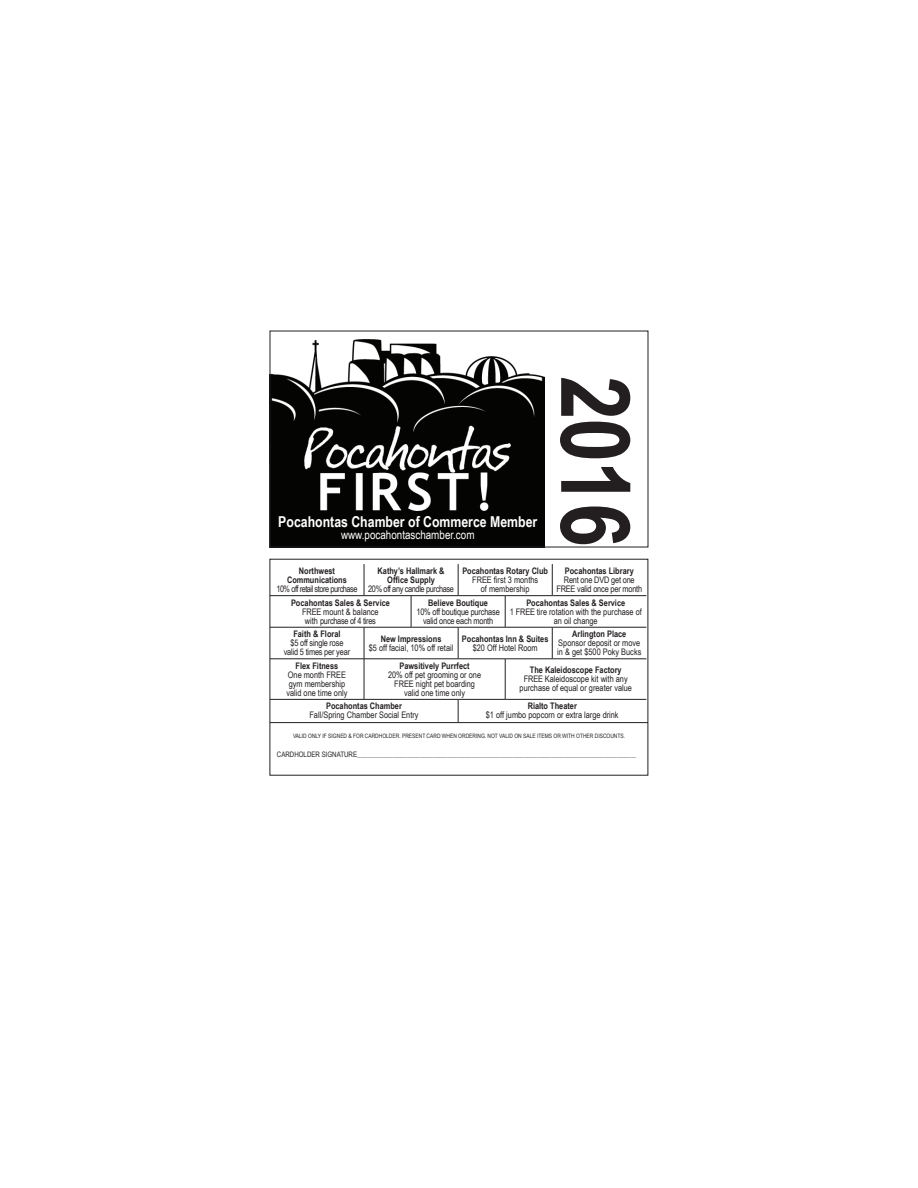
<style>
.page{position:relative;width:918px;height:1188px;background:#fff}
.page>*{position:absolute;margin:0;border:0;box-sizing:border-box;transform-origin:0 0}
.t1{font:700 96.15px "Arial Narrow";color:#231f20}
.t2{font:700 15px "Arial Narrow";color:#fff}
.t3{font:12px "Arial Narrow";color:#fff}
.t4{font:9px/9px "Arial Narrow";color:#231f20;text-align:center}
.t5{font:700 9px/9px "Arial Narrow";color:#231f20;text-align:center}
.t6{font:9px/9px "Arial Narrow";letter-spacing:-.02em;color:#231f20;text-align:center}
.t7{font:9px "Arial Narrow";letter-spacing:-.05em;color:#231f20}
.t8{font:9px "Arial Narrow";letter-spacing:-.04em;color:#231f20}
.t9{font:6px "Arial Narrow";color:#231f20}
.s1{font-size:7.5px}
</style>
<div class="page">
<hr style="left:270px;top:722px;width:378px;height:1px;background:#231f20">
<hr style="left:364px;top:564px;width:1px;height:31px;background:#231f20">
<hr style="left:458px;top:564px;width:1px;height:31px;background:#231f20">
<hr style="left:552px;top:564px;width:1px;height:31px;background:#231f20">
<hr style="left:270px;top:595px;width:94px;height:1px;background:#231f20">
<hr style="left:364px;top:595px;width:47px;height:1px;background:#231f20">
<hr style="left:411px;top:595px;width:47px;height:1px;background:#231f20">
<hr style="left:411px;top:596px;width:1px;height:31px;background:#231f20">
<hr style="left:458px;top:595px;width:47px;height:1px;background:#231f20">
<hr style="left:505px;top:595px;width:47px;height:1px;background:#231f20">
<hr style="left:505px;top:596px;width:1px;height:31px;background:#231f20">
<hr style="left:552px;top:595px;width:94px;height:1px;background:#231f20">
<hr style="left:270px;top:627px;width:94px;height:1px;background:#231f20">
<hr style="left:364px;top:627px;width:47px;height:1px;background:#231f20">
<hr style="left:364px;top:627px;width:1px;height:32px;background:#231f20">
<hr style="left:411px;top:627px;width:47px;height:1px;background:#231f20">
<hr style="left:458px;top:627px;width:47px;height:1px;background:#231f20">
<hr style="left:458px;top:627px;width:1px;height:32px;background:#231f20">
<hr style="left:505px;top:627px;width:47px;height:1px;background:#231f20">
<hr style="left:552px;top:627px;width:94px;height:1px;background:#231f20">
<hr style="left:552px;top:627px;width:1px;height:32px;background:#231f20">
<hr style="left:270px;top:659px;width:94px;height:1px;background:#231f20">
<hr style="left:364px;top:659px;width:47px;height:1px;background:#231f20">
<hr style="left:364px;top:659px;width:1px;height:40px;background:#231f20">
<hr style="left:411px;top:659px;width:47px;height:1px;background:#231f20">
<hr style="left:458px;top:659px;width:47px;height:1px;background:#231f20">
<hr style="left:505px;top:659px;width:47px;height:1px;background:#231f20">
<hr style="left:505px;top:659px;width:1px;height:40px;background:#231f20">
<hr style="left:552px;top:659px;width:94px;height:1px;background:#231f20">
<hr style="left:270px;top:699px;width:94px;height:1px;background:#231f20">
<hr style="left:364px;top:699px;width:47px;height:1px;background:#231f20">
<hr style="left:411px;top:699px;width:47px;height:1px;background:#231f20">
<hr style="left:458px;top:699px;width:47px;height:1px;background:#231f20">
<svg style="left:458px;top:700px;width:1px;height:22px"></svg>
<hr style="left:505px;top:699px;width:47px;height:1px;background:#231f20">
<hr style="left:552px;top:699px;width:94px;height:1px;background:#231f20">
<img style="left:272px;top:339px;width:273px;height:206px">
<div style="left:270px;top:331px;width:378px;height:216px;border:1px solid #231f20"></div>
<h2 class="t2" style="left:278px;top:510px;width:261px">Pocahontas Chamber of Commerce Member</h2>
<h3 class="t3" style="left:341px;top:526px;width:135px">www.pocahontaschamber.com</h3>
<h1 class="t1" style="left:668px;top:376px;width:173px;rotate:90deg">2016</h1>
<p class="t5" style="left:287px;top:566px;width:61px">Northwest<br>Communications</p>
<p class="t7" style="left:276px;top:582px;width:83px">10% off retail store purchase</p>
<p class="t5" style="left:378px;top:566px;width:68px">Kathy’s Hallmark &amp;<br>Office Supply</p>
<p class="t8" style="left:368px;top:582px;width:87px">20% off any candle purchase</p>
<p class="t5" style="left:462px;top:566px;width:87px">Pocahontas Rotary Club</p>
<p class="t4" style="left:472px;top:575px;width:68px">FREE first 3 months of membership</p>
<p class="t5" style="left:565px;top:566px;width:70px">Pocahontas Library</p>
<p class="t6" style="left:556px;top:575px;width:87px">Rent one DVD get one<br>FREE valid once per month</p>
<p class="t5" style="left:291px;top:598px;width:100px">Pocahontas Sales &amp; Service</p>
<p class="t6" style="left:302px;top:607px;width:78px;text-align:left">FREE mount &amp; balance with purchase of 4 tires</p>
<p class="t5" style="left:428px;top:598px;width:61px">Believe Boutique</p>
<p class="t6" style="left:416px;top:607px;width:85px">10% off boutique purchase valid once each month</p>
<p class="t5" style="left:526px;top:598px;width:100px">Pocahontas Sales &amp; Service</p>
<p class="t4" style="left:510px;top:607px;width:134px">1 FREE tire rotation with the purchase of an oil change</p>
<p class="t5" style="left:293px;top:629px;width:49px">Faith &amp; Floral</p>
<p class="t6" style="left:284px;top:638px;width:68px">$5 off single rose valid 5 times per year</p>
<p class="t5" style="left:381px;top:634px;width:62px">New Impressions</p>
<p class="t4" style="left:369px;top:643px;width:86px">$5 off facial, 10% off retail</p>
<p class="t5" style="left:462px;top:634px;width:88px">Pocahontas Inn &amp; Suites</p>
<p class="t4" style="left:473px;top:643px;width:67px">$20 Off Hotel Room</p>
<p class="t5" style="left:572px;top:629px;width:56px">Arlington Place</p>
<p class="t4" style="left:557px;top:638px;width:86px;text-align:left">Sponsor deposit or move in &amp; get $500 Poky Bucks</p>
<p class="t5" style="left:296px;top:661px;width:44px">Flex Fitness</p>
<p class="t4" style="left:286px;top:670px;width:63px;text-align:left">One month FREE gym membership valid one time only</p>
<p class="t5" style="left:400px;top:661px;width:72px">Pawsitively Purrfect</p>
<p class="t4" style="left:388px;top:670px;width:95px">20% off pet grooming or one<br>FREE night pet boarding valid one time only</p>
<p class="t5" style="left:530px;top:665px;width:93px">The Kaleidoscope Factory</p>
<p class="t4" style="left:520px;top:674px;width:114px">FREE Kaleidoscope kit with any purchase of equal or greater value</p>
<p class="t5" style="left:326px;top:701px;width:77px">Pocahontas Chamber</p>
<p class="t4" style="left:309px;top:710px;width:111px">Fall/Spring Chamber Social Entry</p>
<p class="t5" style="left:528px;top:701px;width:51px">Rialto Theater</p>
<p class="t4" style="left:486px;top:710px;width:134px">$1 off jumbo popcorn or extra large drink</p>
<p class="t9" style="left:293px;top:732px;width:334px">VALID ONLY IF SIGNED &amp; FOR CARDHOLDER. PRESENT CARD WHEN ORDERING. NOT VALID ON SALE ITEMS OR WITH OTHER DISCOUNTS.</p>
<p class="t9" style="left:277px;top:751px;width:361px"><span class="s1">CARDHOLDER SIGNATURE</span>______________________________________________________________________________________________________</p>
</div>
